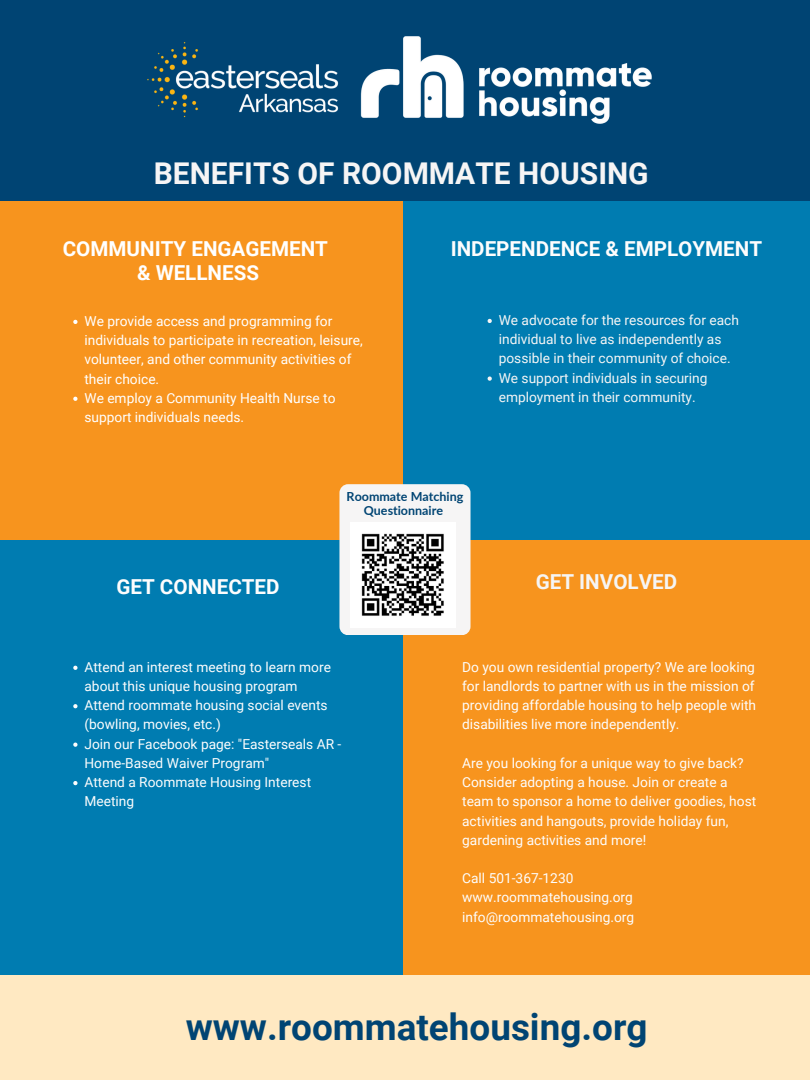
<style>
.page{position:relative;width:810px;height:1080px;background:#fff}
.page>*{position:absolute;margin:0;border:0;box-sizing:border-box;transform-origin:0 0}
.t1{font:700 36.88px "Roboto";color:#004473}
.t2{font:700 30px "Roboto";color:#f6f5f5}
.t3{font:700 20.62px "Roboto";color:#fdfdfd}
.t4{font:700 20.62px "Roboto";color:#fff}
.t5{font:700 20.62px "Roboto";color:#f5f5f5}
.t6{font:13.75px/19.2px "Roboto";color:#fdfdfd}
.t7{font:13.75px/19.2px "Roboto";color:#fff}
.t8{font:13.75px/19.2px "Roboto";color:#f5f5f5}
.t9{font:700 12.5px "Lato";color:#004473}
</style>
<div class="page">
<div style="left:0;top:540px;width:403px;height:477px;background:#007cb1"></div>
<div style="left:0;top:975px;width:810px;height:105px;background:#ffe9c2"></div>
<div style="left:0;top:40px;width:403px;height:500px;background:#f7941e"></div>
<div style="left:403px;top:173px;width:407px;height:367px;background:#007cb1"></div>
<div style="left:0;top:0;width:810px;height:200px;background:#004473"></div>
<img style="left:360px;top:36px;width:292px;height:88px">
<img style="left:147px;top:42px;width:192px;height:76px">
<div style="left:403px;top:540px;width:407px;height:415px;background:#f7941e"></div>
<div style="left:339px;top:484px;width:132px;height:151px;background:#f6f5f5;border-radius:9px"></div>
<img style="left:361px;top:533px;width:83px;height:83px">
<svg style="left:73px;top:320px;width:5px;height:4px"></svg>
<svg style="left:73px;top:397px;width:5px;height:4px"></svg>
<svg style="left:488px;top:319px;width:4px;height:4px"></svg>
<svg style="left:488px;top:376px;width:4px;height:5px"></svg>
<svg style="left:73px;top:666px;width:5px;height:4px"></svg>
<svg style="left:73px;top:704px;width:5px;height:4px"></svg>
<svg style="left:73px;top:743px;width:5px;height:4px"></svg>
<svg style="left:73px;top:781px;width:5px;height:4px"></svg>
<p class="t2" style="left:154px;top:156px;width:496px">BENEFITS OF ROOMMATE HOUSING</p>
<p class="t4" style="left:63px;top:237px;width:267px">COMMUNITY ENGAGEMENT</p>
<p class="t4" style="left:137px;top:261px;width:124px">&amp; WELLNESS</p>
<p class="t7" style="left:84px;top:312px;width:280px">We provide access and programming for individuals to participate in recreation, leisure, volunteer, and other community activities of their choice.</p>
<p class="t7" style="left:84px;top:388px;width:253px">We employ a Community Health Nurse to support individuals needs.</p>
<p class="t3" style="left:451px;top:237px;width:313px">INDEPENDENCE &amp; EMPLOYMENT</p>
<p class="t8" style="left:499px;top:311px;width:242px">We advocate for the resources for each individual to live as independently as possible in their community of choice.</p>
<p class="t8" style="left:499px;top:368px;width:210px">We support individuals in securing employment in their community.</p>
<p class="t3" style="left:116px;top:575px;width:165px">GET CONNECTED</p>
<p class="t9" style="left:347px;top:488px;width:118px">Roommate Matching</p>
<p class="t9" style="left:364px;top:502px;width:81px">Questionnaire</p>
<p class="t5" style="left:536px;top:570px;width:143px">GET INVOLVED</p>
<p class="t6" style="left:84px;top:657px;width:248px">Attend an interest meeting to learn more about this unique housing program</p>
<p class="t6" style="left:84px;top:696px;width:245px">Attend roommate housing social events (bowling, movies, etc.)</p>
<p class="t6" style="left:84px;top:734px;width:258px">Join our Facebook page: "Easterseals AR -<br>Home-Based Waiver Program"</p>
<p class="t6" style="left:84px;top:773px;width:228px">Attend a Roommate Housing Interest<br>Meeting</p>
<p class="t6" style="left:462px;top:657px;width:295px;text-align:justify">Do you own residential property? We are looking for landlords to partner with us in the mission of providing affordable housing to help people with disabilities live more independently.</p>
<p class="t6" style="left:462px;top:754px;width:296px">Are you looking for a unique way to give back?<br>Consider adopting a house. Join or create a team to sponsor a home to deliver goodies, host activities and hangouts, provide holiday fun, gardening activities and more!</p>
<p class="t6" style="left:462px;top:869px;width:113px">Call 501-367-1230</p>
<p class="t6" style="left:462px;top:888px;width:172px">www.roommatehousing.org</p>
<p class="t6" style="left:462px;top:907px;width:174px">info@roommatehousing.org</p>
<p class="t1" style="left:186px;top:1005px;width:463px">www.roommatehousing.org</p>
</div>
